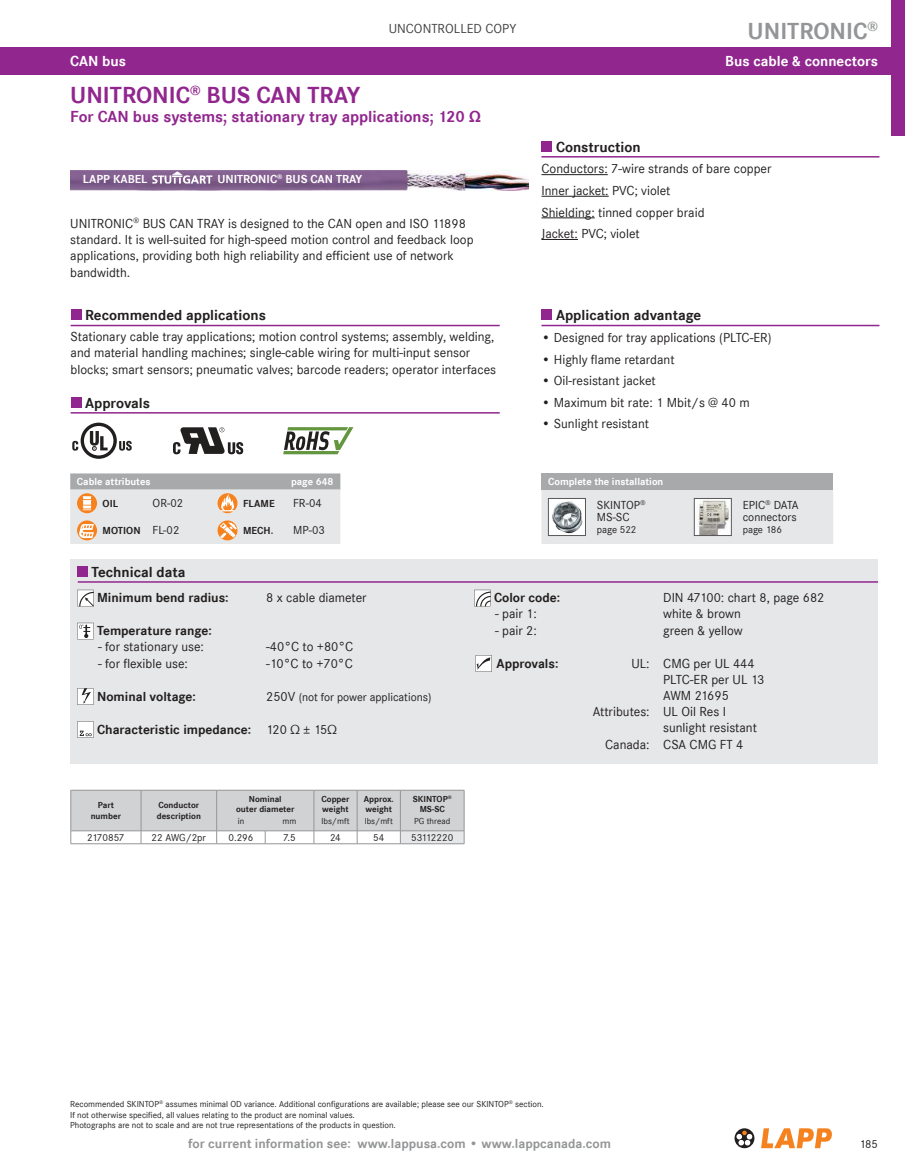
<style>
.page{position:relative;width:905px;height:1175px;background:#fff}
.page>*{position:absolute;margin:0;border:0;box-sizing:border-box;transform-origin:0 0}
.t1{font:700 24px "Corporate S";color:#91268f}
.t2{font:700 24px "Corporate S";color:#939597}
.t3{font:700 16.5px "Corporate S";color:#91268f}
.t4{font:700 15px "Corporate S";color:#221f1f}
.t5{font:700 15px "Corporate S";color:#fff}
.t6{font:13.5px/16.2px "Corporate S";color:#221f1f}
.t7{font:700 13.5px "Corporate S";color:#221f1f}
.t8{font:700 13.5px "Corporate S";color:#939597}
.t9{font:13.5px "Corpo S";color:#404040}
.t10{font:12px/12px "Corporate S";color:#221f1f}
.t11{font:700 12px "Corporate S";color:#fff}
.t12{font:10.5px "Corporate S";color:#221f1f}
.t13{font:700 10.5px "Corporate S";color:#fff}
.t14{font:700 10.5px "Corporate S";color:#221f1f}
.t15{font:9px/10.8px "Corporate S";color:#221f1f}
.t16{font:700 9px/10.8px "Corporate S";color:#221f1f;text-align:center}
.s1{font-weight:400;font-size:12px}
.s2{font-size:13.5px}
.s3{font-weight:400}
</style>
<div class="page">
<svg style="left:761px;top:1128px;width:70px;height:20px"></svg>
<svg style="left:734px;top:1128px;width:20px;height:20px"></svg>
<svg style="left:736px;top:1130px;width:16px;height:15px"></svg>
<div style="left:0;top:48px;width:904px;height:27px;background:#91268f"></div>
<div style="left:891px;top:0;width:13px;height:135px;background:#91268f"></div>
<div style="left:541px;top:309px;width:11px;height:11px;background:#91268f"></div>
<hr style="left:541px;top:325px;width:338px;height:1px;background:#91268f">
<div style="left:541px;top:141px;width:11px;height:10px;background:#91268f"></div>
<hr style="left:541px;top:156px;width:338px;height:1px;background:#91268f">
<div style="left:70px;top:559px;width:808px;height:37px;background:#e6e7e8"></div>
<div style="left:77px;top:566px;width:11px;height:10px;background:#91268f"></div>
<hr style="left:78px;top:581px;width:800px;height:1px;background:#91268f">
<div style="left:71px;top:309px;width:10px;height:11px;background:#91268f"></div>
<hr style="left:71px;top:325px;width:428px;height:1px;background:#91268f">
<div style="left:71px;top:397px;width:10px;height:10px;background:#91268f"></div>
<hr style="left:71px;top:412px;width:428px;height:1px;background:#91268f">
<div style="left:541px;top:474px;width:292px;height:16px;background:#a7a9ab"></div>
<div style="left:541px;top:490px;width:292px;height:54px;background:#e6e7e8"></div>
<div style="left:548px;top:498px;width:37px;height:37px;background:#fff"></div>
<img style="left:552px;top:501px;width:30px;height:32px">
<div style="left:548px;top:498px;width:37px;height:37px;border:1px solid #57585a"></div>
<img style="left:696px;top:500px;width:33px;height:33px">
<div style="left:694px;top:498px;width:37px;height:37px;border:1px solid #57585a"></div>
<svg style="left:70px;top:473px;width:270px;height:71px;background:#d9d5d2"></svg>
<img style="left:70px;top:170px;width:458px;height:20px">
<img style="left:152px;top:171px;width:60px;height:13px">
<hr style="left:541px;top:174px;width:66px;height:1px;background:#221f1f">
<hr style="left:541px;top:196px;width:67px;height:1px;background:#221f1f">
<hr style="left:541px;top:217px;width:53px;height:1px;background:#221f1f">
<hr style="left:541px;top:239px;width:37px;height:1px;background:#221f1f">
<div style="left:70px;top:583px;width:807px;height:180px;background:#e6e7e8"></div>
<svg style="left:77px;top:590px;width:17px;height:16px"></svg>
<svg style="left:77px;top:623px;width:17px;height:16px"></svg>
<svg style="left:77px;top:688px;width:17px;height:16px"></svg>
<svg style="left:77px;top:721px;width:17px;height:16px"></svg>
<svg style="left:474px;top:590px;width:16px;height:16px"></svg>
<svg style="left:475px;top:655px;width:17px;height:16px"></svg>
<svg style="left:283px;top:427px;width:70px;height:27px"></svg>
<svg style="left:72px;top:422px;width:60px;height:37px"></svg>
<svg style="left:173px;top:427px;width:70px;height:27px"></svg>
<hr style="left:71px;top:843px;width:70px;height:1px;background:#939597">
<hr style="left:141px;top:843px;width:76px;height:1px;background:#939597">
<hr style="left:217px;top:843px;width:48px;height:1px;background:#939597">
<hr style="left:265px;top:843px;width:49px;height:1px;background:#939597">
<hr style="left:314px;top:843px;width:43px;height:1px;background:#939597">
<hr style="left:357px;top:843px;width:43px;height:1px;background:#939597">
<hr style="left:400px;top:843px;width:64px;height:1px;background:#939597">
<svg style="left:71px;top:790px;width:394px;height:53px"></svg>
<hr style="left:141px;top:830px;width:76px;height:1px;background:#939597">
<p class="t9" style="left:389px;top:21px;width:129px">UNCONTROLLED COPY</p>
<p class="t5" style="left:70px;top:56px;width:57px">CAN bus</p>
<h1 class="t1" style="left:70px;top:87px;width:291px">UNITRONIC<sup>®</sup> BUS CAN TRAY</h1>
<p class="t3" style="left:70px;top:107px;width:412px">For CAN bus systems; stationary tray applications; 120 Ω</p>
<p class="t11" style="left:83px;top:175px;width:66px">LAPP KABEL</p>
<p class="t11" style="left:217px;top:175px;width:146px">UNITRONIC<sup>®</sup> BUS CAN TRAY</p>
<p class="t6" style="left:70px;top:215px;width:405px">UNITRONIC<sup>®</sup> BUS CAN TRAY is designed to the CAN open and ISO 11898 standard. It is well-suited for high-speed motion control and feedback loop applications, providing both high reliability and e昀케cient use of network bandwidth.</p>
<p class="t4" style="left:85px;top:310px;width:182px">Recommended applications</p>
<p class="t6" style="left:71px;top:328px;width:427px">Stationary cable tray applications; motion control systems; assembly, welding, and material handling machines; single-cable wiring for multi-input sensor blocks; smart sensors; pneumatic valves; barcode readers; operator interfaces</p>
<p class="t4" style="left:85px;top:397px;width:66px">Approvals</p>
<p class="t13" style="left:77px;top:478px;width:75px">Cable attributes</p>
<p class="t13" style="left:291px;top:478px;width:44px">page 648</p>
<p class="t14" style="left:103px;top:499px;width:17px">OIL</p>
<p class="t10" style="left:153px;top:497px;width:32px">OR-02</p>
<p class="t14" style="left:243px;top:499px;width:33px">FLAME</p>
<p class="t10" style="left:293px;top:497px;width:30px">FR-04</p>
<p class="t14" style="left:103px;top:527px;width:78px">MOTION <span class="s1">FL-02</span></p>
<p class="t14" style="left:243px;top:527px;width:32px">MECH.</p>
<p class="t10" style="left:293px;top:524px;width:33px">MP-03</p>
<p class="t4" style="left:92px;top:566px;width:95px">Technical data</p>
<p class="t4" style="left:556px;top:141px;width:86px">Construction</p>
<h1 class="t2" style="left:747px;top:17px;width:132px">UNITRONIC<sup>®</sup></h1>
<p class="t5" style="left:725px;top:56px;width:154px">Bus cable &amp; connectors</p>
<p class="t6" style="left:541px;top:158px;width:232px;line-height:21.6px">Conductors: 7-wire strands of bare copper<br>Inner jacket: PVC; violet<br>Shielding: tinned copper braid<br>Jacket: PVC; violet</p>
<p class="t4" style="left:556px;top:310px;width:147px">Application advantage</p>
<p class="t6" style="left:541px;top:329px;width:232px">• Designed for tray applications (PLTC-ER)</p>
<p class="t6" style="left:541px;top:351px;width:135px">• Highly 昀氀ame retardant</p>
<p class="t6" style="left:541px;top:373px;width:116px">• Oil-resistant jacket</p>
<p class="t6" style="left:541px;top:394px;width:210px">• Maximum bit rate: 1 Mbit/s @ 40 m</p>
<p class="t6" style="left:541px;top:416px;width:109px">• Sunlight resistant</p>
<p class="t13" style="left:548px;top:478px;width:117px">Complete the installation</p>
<p class="t10" style="left:597px;top:499px;width:50px">SKINTOP<sup>®<br></sup>MS-SC</p>
<p class="t12" style="left:597px;top:523px;width:41px">page 522</p>
<p class="t10" style="left:742px;top:499px;width:57px">EPIC<sup>®</sup> DATA connectors</p>
<p class="t12" style="left:742px;top:523px;width:41px">page 186</p>
<p class="t7" style="left:97px;top:593px;width:133px">Minimum bend radius:</p>
<p class="t6" style="left:266px;top:589px;width:102px">8 x cable diameter</p>
<p class="t7" style="left:97px;top:626px;width:116px">Temperature range:</p>
<p class="t6" style="left:98px;top:639px;width:107px">- for stationary use:</p>
<p class="t6" style="left:266px;top:639px;width:89px">-40°C to +80°C</p>
<p class="t6" style="left:98px;top:655px;width:91px">- for 昀氀exible use:</p>
<p class="t6" style="left:266px;top:655px;width:88px">-10°C to +70°C</p>
<p class="t7" style="left:97px;top:691px;width:100px">Nominal voltage:</p>
<p class="t10" style="left:266px;top:690px;width:167px"><span class="s2">250V</span> (not for power applications)</p>
<p class="t7" style="left:97px;top:724px;width:241px">Characteristic impedance: <span class="s3">120 Ω ± 15Ω</span></p>
<p class="t16" style="left:91px;top:800px;width:32px">Part number</p>
<p class="t16" style="left:157px;top:800px;width:46px;text-align:left">Conductor description</p>
<p class="t16" style="left:236px;top:794px;width:60px">Nominal<br>outer diameter</p>
<p class="t16" style="left:321px;top:794px;width:30px;text-align:left">Copper weight</p>
<p class="t16" style="left:364px;top:794px;width:32px;text-align:left">Approx. weight</p>
<p class="t16" style="left:413px;top:794px;width:40px">SKINTOP<sup>®<br></sup>MS-SC</p>
<p class="t15" style="left:238px;top:815px;width:8px">in</p>
<p class="t15" style="left:282px;top:815px;width:15px">mm</p>
<p class="t15" style="left:321px;top:815px;width:30px">lbs/mft</p>
<p class="t15" style="left:365px;top:815px;width:30px">lbs/mft</p>
<p class="t15" style="left:414px;top:815px;width:38px">PG thread</p>
<p class="t12" style="left:87px;top:831px;width:39px">2170857</p>
<p class="t12" style="left:152px;top:831px;width:56px">22 AWG/2pr</p>
<p class="t12" style="left:228px;top:831px;width:27px">0.296</p>
<p class="t12" style="left:283px;top:831px;width:14px">7.5</p>
<p class="t12" style="left:330px;top:831px;width:12px">24</p>
<p class="t12" style="left:373px;top:831px;width:13px">54</p>
<p class="t12" style="left:411px;top:831px;width:44px">53112220</p>
<p class="t7" style="left:494px;top:593px;width:68px">Color code:</p>
<p class="t6" style="left:663px;top:589px;width:163px">DIN 47100: chart 8, page 682</p>
<p class="t6" style="left:495px;top:606px;width:43px">- pair 1:</p>
<p class="t6" style="left:663px;top:606px;width:79px">white &amp; brown</p>
<p class="t6" style="left:495px;top:622px;width:43px">- pair 2:</p>
<p class="t6" style="left:663px;top:622px;width:81px">green &amp; yellow</p>
<p class="t7" style="left:496px;top:658px;width:63px">Approvals:</p>
<p class="t6" style="left:631px;top:655px;width:125px">UL: CMG per UL 444</p>
<p class="t6" style="left:663px;top:671px;width:103px">PLTC-ER per UL 13</p>
<p class="t6" style="left:663px;top:687px;width:67px">AWM 21695</p>
<p class="t6" style="left:592px;top:703px;width:135px">Attributes: UL Oil Res I</p>
<p class="t6" style="left:663px;top:720px;width:95px">sunlight resistant</p>
<p class="t6" style="left:605px;top:736px;width:140px">Canada: CSA CMG FT 4</p>
<p class="t15" style="left:70px;top:1098px;width:475px">Recommended SKINTOP<sup>®</sup> assumes minimal OD variance. Additional con昀椀gurations are available; please see our SKINTOP<sup>®</sup> section.<br>If not otherwise speci昀椀ed, all values relating to the product are nominal values.<br>Photographs are not to scale and are not true representations of the products in question.</p>
<p class="t8" style="left:188px;top:1138px;width:424px">for current information see: www.lappusa.com • www.lappcanada.com</p>
<p class="t10" style="left:859px;top:1137px;width:20px">185</p>
</div>
